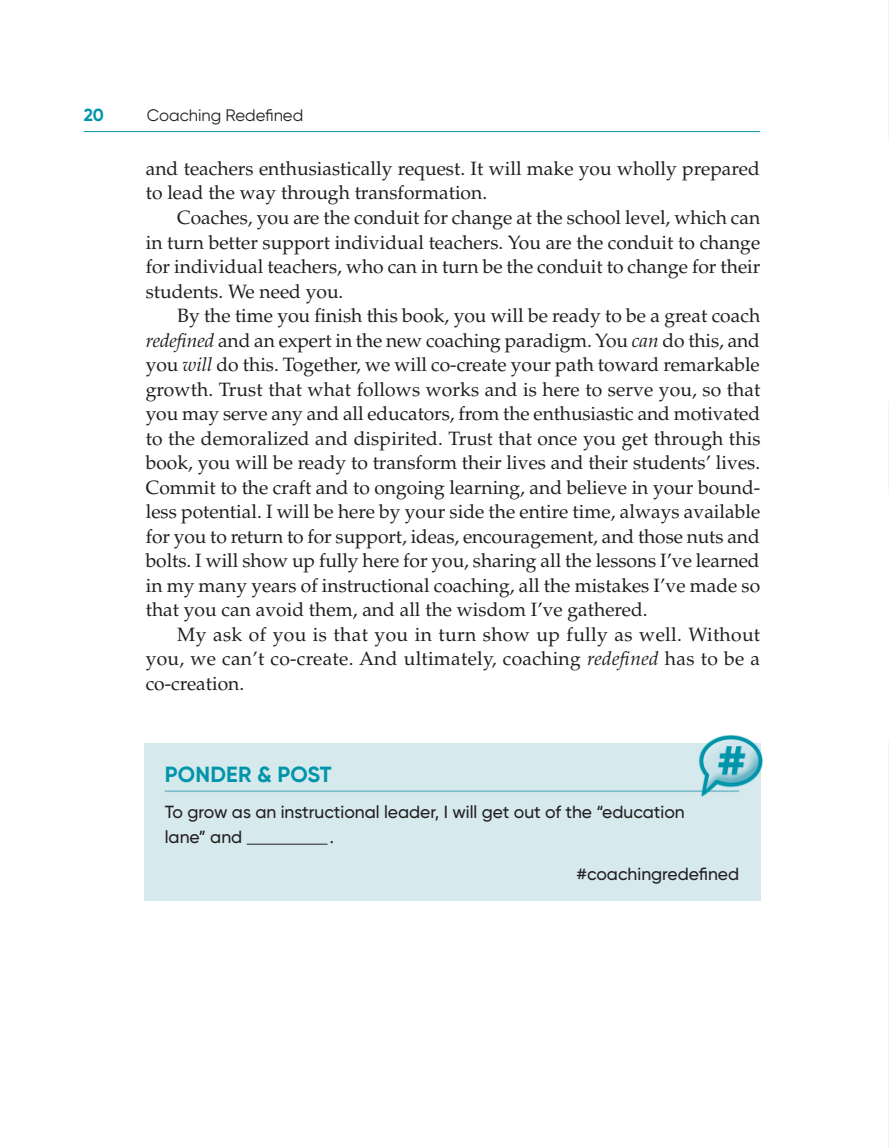
<style>
.page{position:relative;width:889px;height:1148px;background:#fff}
.page>*{position:absolute;margin:0;border:0;box-sizing:border-box;transform-origin:0 0}
.t1{font:700 21.88px "Gilroy";letter-spacing:.005em;color:#0095aa}
.t2{font:19.25px/24.5px "Palatino LT Std";color:#231f20;text-align:justify}
.t3{font:500 17.5px/24.5px "Gilroy";color:#231f20}
.t4{font:700 17.5px "Gilroy";color:#0095aa}
.t5{font:16.62px "Gilroy";color:#231f20}
.s1{font-style:italic}
</style>
<div class="page">
<hr style="left:84px;top:131px;width:676px;height:1px;background:#0095aa">
<hr style="left:888px;top:0;width:1px;height:1147px;background:#e3f0f3">
<div style="left:144px;top:742px;width:616px;height:158px;background:#d6e9ed"></div>
<hr style="left:165px;top:790px;width:574px;height:1px;background:#7ebfcd">
<hr style="left:247px;top:843px;width:80px;height:1px;background:#231f20">
<div style="left:698px;top:734px;width:65px;height:62px;background:#0095aa;opacity:.75"></div>
<svg style="left:700px;top:735px;width:62px;height:61px"></svg>
<svg style="left:888px;top:0;width:1px;height:897px"></svg>
<p class="t4" style="left:84px;top:103px;width:22px">20</p>
<p class="t5" style="left:147px;top:105px;width:158px">Coaching Redefined</p>
<p class="t2" style="left:146px;top:156px;width:615px">and teachers enthusiastically request. It will make you wholly prepared to lead the way through transformation.</p>
<p class="t2" style="left:146px;top:205px;width:616px;text-indent:31px">Coaches, you are the conduit for change at the school level, which can in turn better support individual teachers. You are the conduit to change for individual teachers, who can in turn be the conduit to change for their students. We need you.</p>
<p class="t2" style="left:146px;top:303px;width:616px;text-indent:31px">By the time you finish this book, you will be ready to be a great coach <span class="s1">redefined</span> and an expert in the new coaching paradigm. You <span class="s1">can</span> do this, and you <span class="s1">will</span> do this. Together, we will co-create your path toward remarkable growth. Trust that what follows works and is here to serve you, so that you may serve any and all educators, from the enthusiastic and motivated to the demoralized and dispirited. Trust that once you get through this book, you will be ready to transform their lives and their students’ lives.<br>Commit to the craft and to ongoing learning, and believe in your bound&shy;less potential. I will be here by your side the entire time, always available for you to return to for support, ideas, encouragement, and those nuts and bolts. I will show up fully here for you, sharing all the lessons I’ve learned in my many years of instructional coaching, all the mistakes I’ve made so that you can avoid them, and all the wisdom I’ve gathered.</p>
<p class="t2" style="left:146px;top:622px;width:616px;text-indent:31px">My ask of you is that you in turn show up fully as well. Without you, we can’t co-create. And ultimately, coaching <span class="s1">redefined</span> has to be a co-creation.</p>
<p class="t1" style="left:165px;top:760px;width:168px">PONDER &amp; POST</p>
<p class="t3" style="left:165px;top:799px;width:521px">To grow as an instructional leader, I will get out of the “education lane” and</p>
<p class="t3" style="left:330px;top:824px;width:6px">.</p>
<p class="t3" style="left:576px;top:860px;width:164px">#coachingredefined</p>
</div>
